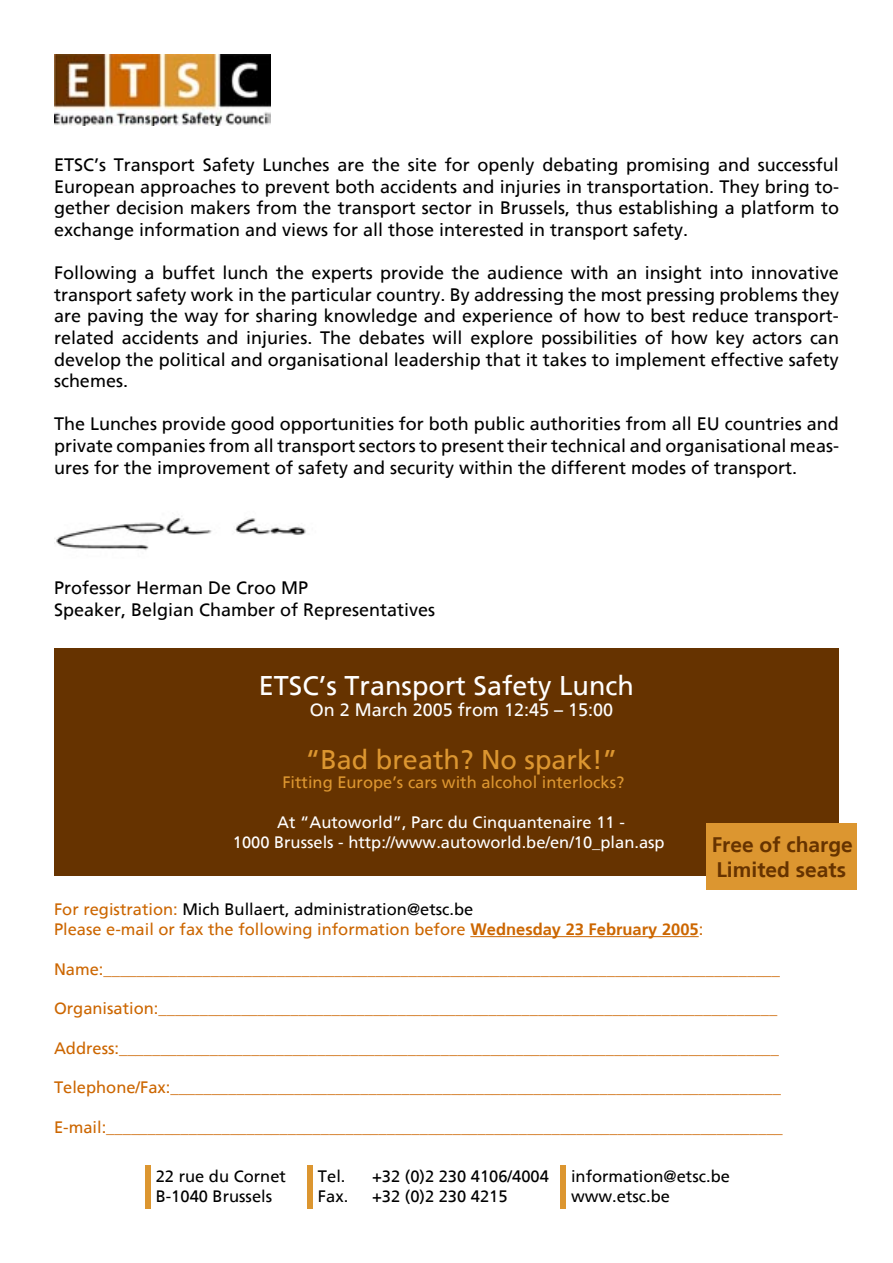
<style>
.page{position:relative;width:893px;height:1263px;background:#fff}
.page>*{position:absolute;margin:0;border:0;box-sizing:border-box;transform-origin:0 0}
.t1{font:27px "Frutiger";color:#fff}
.t2{font:27px "Frutiger";color:#dc9630}
.t3{font:700 21px "Frutiger";color:#630}
.t4{font:18px/21.6px "Frutiger";color:#000;text-align:justify}
.t5{font:18px "Frutiger";color:#fdfdfd}
.t6{font:16.5px "Frutiger";color:#c60}
.t7{font:16.5px "Frutiger";color:#000}
.t8{font:16.5px "Frutiger";color:#fff}
.t9{font:16.5px "Frutiger";color:#dc9630}
.s1{color:#c60}
.s2{font-weight:700}
</style>
<div class="page">
<img style="left:54px;top:54px;width:217px;height:71px">
<img style="left:54px;top:516px;width:252px;height:34px">
<div style="left:54px;top:648px;width:785px;height:227px;background:#630"></div>
<div style="left:706px;top:823px;width:151px;height:67px;background:#dc9630"></div>
<hr style="left:470px;top:936px;width:229px;height:1px;background:#c60">
<div style="left:146px;top:1165px;width:5px;height:44px;background:#dc9630"></div>
<div style="left:307px;top:1165px;width:5px;height:44px;background:#dc9630"></div>
<div style="left:560px;top:1165px;width:6px;height:44px;background:#dc9630"></div>
<p class="t4" style="left:54px;top:154px;width:786px">ETSC’s Transport Safety Lunches are the site for openly debating promising and successful European approaches to prevent both accidents and injuries in transportation. They bring to&shy;gether decision makers from the transport sector in Brussels, thus establishing a platform to exchange information and views for all those interested in transport safety.</p>
<p class="t4" style="left:54px;top:262px;width:786px">Following a buffet lunch the experts provide the audience with an insight into innovative transport safety work in the particular country. By addressing the most pressing problems they are paving the way for sharing knowledge and experience of how to best reduce transport&shy;related accidents and injuries. The debates will explore possibilities of how key actors can develop the political and organisational leadership that it takes to implement effective safety schemes.</p>
<p class="t4" style="left:54px;top:413px;width:786px">The Lunches provide good opportunities for both public authorities from all EU countries and private companies from all transport sectors to present their technical and organisational meas&shy;ures for the improvement of safety and security within the different modes of transport.</p>
<p class="t4" style="left:54px;top:577px;width:256px">Professor Herman De Croo MP</p>
<p class="t4" style="left:54px;top:599px;width:383px">Speaker, Belgian Chamber of Representatives</p>
<p class="t1" style="left:259px;top:669px;width:377px">ETSC’s Transport Safety Lunch</p>
<p class="t5" style="left:310px;top:699px;width:305px">On 2 March 2005 from 12:45 – 15:00</p>
<p class="t2" style="left:305px;top:743px;width:314px">“Bad breath? No spark!”</p>
<p class="t9" style="left:282px;top:773px;width:343px">Fitting Europe’s cars with alcohol interlocks?</p>
<p class="t8" style="left:277px;top:812px;width:349px">At “Autoworld”, Parc du Cinquantenaire 11 -</p>
<p class="t8" style="left:233px;top:832px;width:433px">1000 Brussels - http://www.autoworld.be/en/10_plan.asp</p>
<p class="t3" style="left:712px;top:832px;width:143px">Free of charge</p>
<p class="t3" style="left:716px;top:857px;width:131px">Limited seats</p>
<p class="t7" style="left:54px;top:900px;width:421px"><span class="s1">For registration:</span> Mich Bullaert, administration@etsc.be</p>
<p class="t6" style="left:54px;top:919px;width:651px">Please e-mail or fax the following information before <span class="s2">Wednesday 23 February 2005</span>:</p>
<p class="t6" style="left:54px;top:959px;width:728px">Name:__________________________________________________________________________________</p>
<p class="t6" style="left:54px;top:999px;width:725px">Organisation:___________________________________________________________________________</p>
<p class="t6" style="left:54px;top:1038px;width:727px">Address:________________________________________________________________________________</p>
<p class="t6" style="left:54px;top:1078px;width:728px">Telephone/Fax:__________________________________________________________________________</p>
<p class="t6" style="left:54px;top:1117px;width:730px">E-mail:__________________________________________________________________________________</p>
<p class="t7" style="left:156px;top:1166px;width:132px">22 rue du Cornet</p>
<p class="t7" style="left:156px;top:1186px;width:118px">B-1040 Brussels</p>
<p class="t7" style="left:571px;top:1166px;width:160px">information@etsc.be</p>
<p class="t7" style="left:571px;top:1186px;width:100px">www.etsc.be</p>
<p class="t7" style="left:318px;top:1166px;width:29px">Tel.</p>
<p class="t7" style="left:372px;top:1166px;width:178px">+32 (0)2 230 4106/4004</p>
<p class="t7" style="left:318px;top:1186px;width:32px">Fax.</p>
<p class="t7" style="left:372px;top:1186px;width:137px">+32 (0)2 230 4215</p>
</div>
